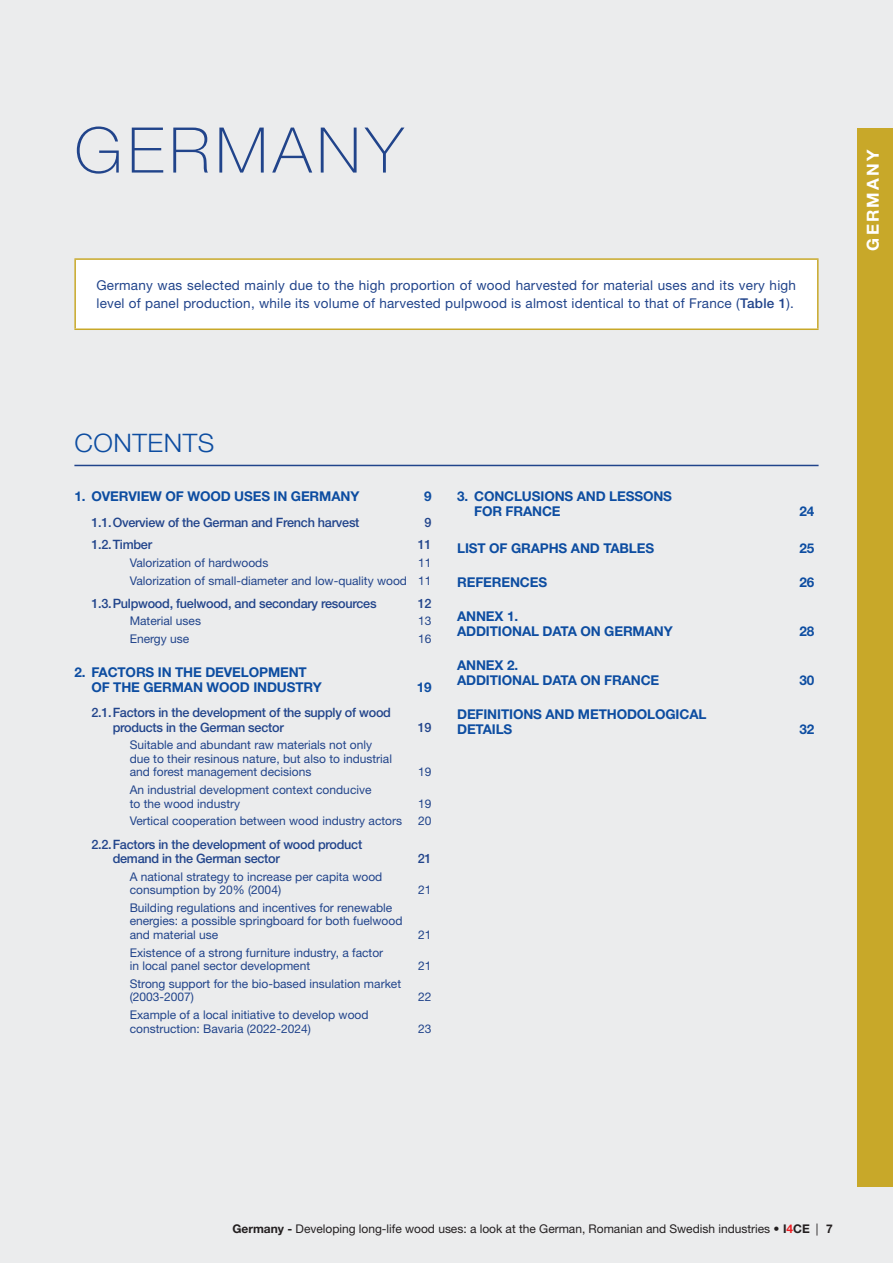
<style>
.page{position:relative;width:893px;height:1263px;background:#ebeced}
.page>*{position:absolute;margin:0;border:0;box-sizing:border-box;transform-origin:0 0}
.T1_bleu_Hel_---_SOMM1_3588{font:100 63px "Helvetica Neue LT Std";letter-spacing:.08em;color:#21448b}
.T1_bleu_Hel_---_SOMM1_3588-2{font:300 25.5px "Helvetica Neue LT Std";letter-spacing:.02em;color:#0d4da1}
.t1{font:700 16.65px "Helvetica Neue LT Std";letter-spacing:.13em;color:#fff}
.t2{font:700 13.5px/15px "Helvetica Neue LT Std";letter-spacing:-.01em;color:#0d4da1}
.P_3588{font:13.5px/18px "Helvetica Neue LT Std";letter-spacing:.02em;color:#21448b}
.t3{font:500 12.9px/14.7px "Helvetica Neue LT Std";letter-spacing:-.02em;color:#21448b}
.t4{font:12px/13.5px "Helvetica Neue LT Std";color:#21448b}
.t5{font:12px "Helvetica Neue LT Std";color:#231f20}
.s1{font-weight:500}
.s2{font-weight:700}
.s3{font-weight:700;color:#ee1d23}
</style>
<div class="page">
<div style="left:857px;top:128px;width:36px;height:1058px;background:#c8a829"></div>
<div style="left:75px;top:259px;width:743px;height:70px;background:#fff"></div>
<hr style="left:74px;top:258px;width:745px;height:2px;background:#c8a829">
<hr style="left:74px;top:260px;width:2px;height:68px;background:#c8a829">
<hr style="left:817px;top:260px;width:2px;height:68px;background:#c8a829">
<hr style="left:74px;top:328px;width:745px;height:2px;background:#c8a829">
<hr style="left:74px;top:465px;width:745px;height:1px;background:#21448b">
<p class="T1_bleu_Hel_---_SOMM1_3588" style="left:74px;top:114px;width:330px">GERMANY</p>
<p class="P_3588" style="left:96px;top:276px;width:701px">Germany was selected mainly due to the high proportion of wood harvested for material uses and its very high level of panel production, while its volume of harvested pulpwood is almost identical to that of France (<span class="s1">Table 1</span>).</p>
<p class="T1_bleu_Hel_---_SOMM1_3588-2" style="left:74px;top:427px;width:141px">CONTENTS</p>
<p class="t2" style="left:74px;top:489px;width:286px">1. OVERVIEW OF WOOD USES IN GERMANY</p>
<p class="t2" style="left:424px;top:489px;width:9px">9</p>
<p class="t3" style="left:91px;top:515px;width:270px">1.1.Overview of the German and French harvest</p>
<p class="t3" style="left:425px;top:515px;width:9px">9</p>
<p class="t3" style="left:91px;top:537px;width:62px">1.2.Timber</p>
<p class="t3" style="left:418px;top:537px;width:15px">11</p>
<p class="t4" style="left:130px;top:556px;width:140px">Valorization of hardwoods</p>
<p class="t4" style="left:418px;top:556px;width:15px">11</p>
<p class="t4" style="left:130px;top:573px;width:303px">Valorization of small‑diameter and low‑quality wood 11</p>
<p class="t3" style="left:91px;top:596px;width:287px">1.3.Pulpwood, fuelwood, and secondary resources</p>
<p class="t3" style="left:418px;top:596px;width:15px">12</p>
<p class="t4" style="left:130px;top:614px;width:73px">Material uses</p>
<p class="t4" style="left:418px;top:614px;width:15px">13</p>
<p class="t4" style="left:130px;top:632px;width:61px">Energy use</p>
<p class="t4" style="left:418px;top:632px;width:15px">16</p>
<p class="t2" style="left:91px;top:664px;width:232px;text-indent:-17px">2. FACTORS IN THE DEVELOPMENT<br>OF THE GERMAN WOOD INDUSTRY</p>
<p class="t2" style="left:417px;top:679px;width:16px">19</p>
<p class="t3" style="left:113px;top:705px;width:280px;text-indent:-21px">2.1.Factors in the development of the supply of wood products in the German sector</p>
<p class="t4" style="left:130px;top:738px;width:264px">Suitable and abundant raw materials not only due to their resinous nature, but also to industrial and forest management decisions</p>
<p class="t4" style="left:130px;top:783px;width:243px">An industrial development context conducive to the wood industry</p>
<p class="t3" style="left:418px;top:720px;width:15px">19</p>
<p class="t4" style="left:418px;top:765px;width:15px">19</p>
<p class="t4" style="left:418px;top:796px;width:15px">19</p>
<p class="t4" style="left:130px;top:814px;width:274px">Vertical cooperation between wood industry actors</p>
<p class="t4" style="left:418px;top:814px;width:15px">20</p>
<p class="t3" style="left:113px;top:836px;width:251px;text-indent:-21px">2.2.Factors in the development of wood product demand in the German sector</p>
<p class="t3" style="left:418px;top:851px;width:15px">21</p>
<p class="t4" style="left:130px;top:869px;width:254px">A national strategy to increase per capita wood consumption by 20% (2004)</p>
<p class="t4" style="left:130px;top:901px;width:274px">Building regulations and incentives for renewable energies: a possible springboard for both fuelwood and material use</p>
<p class="t4" style="left:130px;top:945px;width:255px">Existence of a strong furniture industry, a factor in local panel sector development</p>
<p class="t4" style="left:130px;top:977px;width:273px">Strong support for the bio-based insulation market (2003-2007)</p>
<p class="t4" style="left:130px;top:1008px;width:240px">Example of a local initiative to develop wood construction: Bavaria (2022‑2024)</p>
<p class="t4" style="left:418px;top:883px;width:15px">21</p>
<p class="t4" style="left:418px;top:928px;width:15px">21</p>
<p class="t4" style="left:418px;top:959px;width:15px">21</p>
<p class="t4" style="left:418px;top:990px;width:15px">22</p>
<p class="t4" style="left:418px;top:1021px;width:15px">23</p>
<p class="t2" style="left:474px;top:489px;width:199px;text-indent:-17px">3. CONCLUSIONS AND LESSONS<br>FOR FRANCE</p>
<p class="t2" style="left:799px;top:504px;width:16px">24</p>
<p class="t2" style="left:457px;top:540px;width:199px">LIST OF GRAPHS AND TABLES</p>
<p class="t2" style="left:799px;top:540px;width:16px">25</p>
<p class="t2" style="left:457px;top:574px;width:92px">REFERENCES</p>
<p class="t2" style="left:799px;top:574px;width:16px">26</p>
<p class="t2" style="left:457px;top:608px;width:217px">ANNEX 1.<br>ADDITIONAL DATA ON GERMANY</p>
<p class="t2" style="left:799px;top:623px;width:16px">28</p>
<p class="t2" style="left:457px;top:657px;width:204px">ANNEX 2.<br>ADDITIONAL DATA ON FRANCE</p>
<p class="t2" style="left:457px;top:707px;width:251px">DEFINITIONS AND METHODOLOGICAL<br>DETAILS</p>
<p class="t2" style="left:799px;top:672px;width:16px">30</p>
<p class="t2" style="left:799px;top:722px;width:16px">32</p>
<h3 class="t1" style="left:862px;top:251px;width:103px;rotate:-90deg">GERMANY</h3>
<p class="t5" style="left:233px;top:1222px;width:602px"><span class="s2">Germany -</span> Developing long-life wood uses: a look at the German, Romanian and Swedish industries • <span class="s2">I</span><span class="s3">4</span><span class="s2">CE</span> | <span class="s2">7</span></p>
</div>
